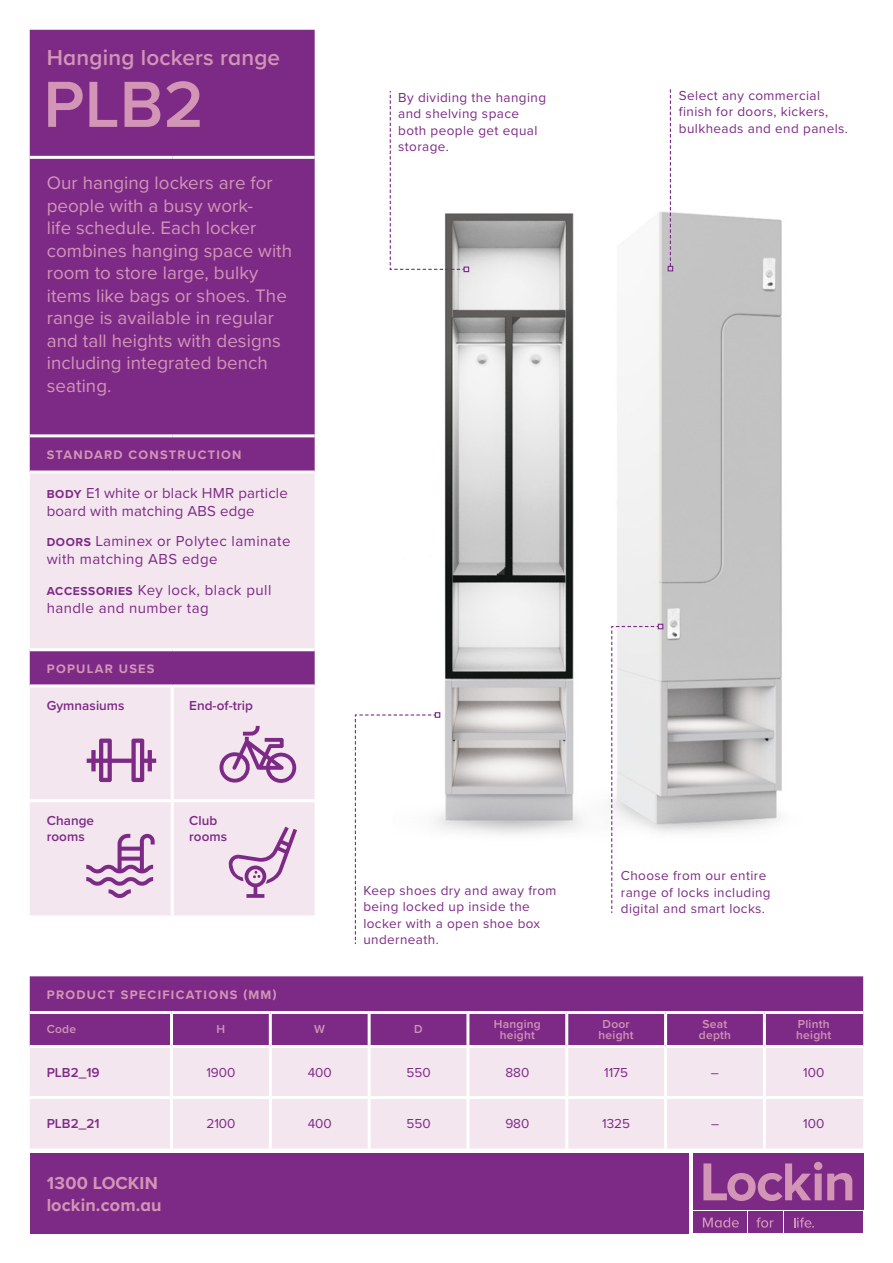
<style>
.page{position:relative;width:893px;height:1263px;background:#fff}
.page>*{position:absolute;margin:0;border:0;box-sizing:border-box;transform-origin:0 0}
.t1{font:600 67.5px "Proxima Nova";color:#d395b6}
.t2{font:600 22.5px "Proxima Nova";letter-spacing:.01em;color:#d395b6}
.t3{font:18.75px/22.5px "Proxima Nova";letter-spacing:.005em;color:#d395b6}
.t4{font:700 18px/22.5px "Proxima Nova";letter-spacing:.01em;color:#d395b6}
.t5{font:15px/18px "Proxima Nova";letter-spacing:.03em;color:#7d2a86}
.t6{font:15px/18px "Proxima Nova";letter-spacing:.01em;color:#7d2a86}
.t7{font:13.5px/16.5px "Proxima Nova";letter-spacing:.03em;color:#7d2a86}
.t8{font:600 13.5px/15.5px "Proxima Nova";letter-spacing:.005em;color:#7d2a86}
.t9{font:700 12.75px "Proxima Nova";letter-spacing:.1em;color:#d395b6}
.t10{font:600 12px/11.7px "Proxima Nova";letter-spacing:.02em;color:#d395b6;text-align:center}
.s1{font-weight:700;font-size:12px}
</style>
<div class="page">
<img style="left:440px;top:211px;width:342px;height:623px">
<div style="left:30px;top:30px;width:285px;height:440px;background:#7d2a86"></div>
<svg style="left:30px;top:473px;width:285px;height:442px;background:#e9d5e5"></svg>
<hr style="left:30px;top:156px;width:142px;height:3px;background:#fff">
<hr style="left:172px;top:156px;width:143px;height:3px;background:#fff">
<hr style="left:30px;top:434px;width:142px;height:3px;background:#fff">
<hr style="left:172px;top:434px;width:143px;height:3px;background:#fff">
<hr style="left:30px;top:648px;width:142px;height:3px;background:#fff">
<hr style="left:172px;top:648px;width:143px;height:3px;background:#fff">
<hr style="left:30px;top:684px;width:142px;height:3px;background:#fff">
<hr style="left:172px;top:684px;width:143px;height:3px;background:#fff">
<hr style="left:171px;top:687px;width:3px;height:112px;background:#fff">
<hr style="left:30px;top:799px;width:142px;height:3px;background:#fff">
<hr style="left:172px;top:799px;width:143px;height:3px;background:#fff">
<hr style="left:171px;top:802px;width:3px;height:113px;background:#fff">
<div style="left:30px;top:1153px;width:658px;height:80px;background:#7d2a86"></div>
<div style="left:693px;top:1153px;width:170px;height:56px;background:#7d2a86"></div>
<div style="left:693px;top:1212px;width:53px;height:21px;background:#7d2a86"></div>
<div style="left:748px;top:1212px;width:35px;height:21px;background:#7d2a86"></div>
<div style="left:785px;top:1212px;width:78px;height:21px;background:#7d2a86"></div>
<svg style="left:703px;top:1162px;width:149px;height:39px"></svg>
<svg style="left:794px;top:1217px;width:20px;height:11px"></svg>
<svg style="left:756px;top:1217px;width:17px;height:11px"></svg>
<svg style="left:703px;top:1217px;width:36px;height:10px"></svg>
<svg style="left:87px;top:738px;width:69px;height:44px;background:#c69ec6"></svg>
<svg style="left:219px;top:726px;width:77px;height:57px;background:#cfacce"></svg>
<svg style="left:86px;top:834px;width:69px;height:64px;background:#d3b2d2"></svg>
<svg style="left:227px;top:827px;width:70px;height:71px;background:#dcc0da"></svg>
<svg style="left:389px;top:90px;width:80px;height:182px"></svg>
<svg style="left:354px;top:712px;width:86px;height:233px"></svg>
<svg style="left:611px;top:624px;width:52px;height:289px"></svg>
<div style="left:30px;top:976px;width:833px;height:69px;background:#7d2a86"></div>
<div style="left:173px;top:1014px;width:690px;height:31px;background:#7d2a86"></div>
<div style="left:30px;top:1048px;width:833px;height:100px;background:#f4e6ef"></div>
<hr style="left:30px;top:1011px;width:141px;height:3px;background:#fff">
<hr style="left:171px;top:1011px;width:99px;height:3px;background:#fff">
<hr style="left:170px;top:1014px;width:3px;height:31px;background:#fff">
<hr style="left:270px;top:1011px;width:99px;height:3px;background:#fff">
<hr style="left:269px;top:1014px;width:3px;height:31px;background:#fff">
<hr style="left:369px;top:1011px;width:99px;height:3px;background:#fff">
<hr style="left:368px;top:1014px;width:3px;height:31px;background:#fff">
<hr style="left:468px;top:1011px;width:99px;height:3px;background:#fff">
<hr style="left:466px;top:1014px;width:3px;height:31px;background:#fff">
<hr style="left:567px;top:1011px;width:99px;height:3px;background:#fff">
<hr style="left:565px;top:1014px;width:3px;height:31px;background:#fff">
<hr style="left:666px;top:1011px;width:98px;height:3px;background:#fff">
<hr style="left:664px;top:1014px;width:3px;height:31px;background:#fff">
<hr style="left:764px;top:1011px;width:99px;height:3px;background:#fff">
<hr style="left:763px;top:1014px;width:3px;height:31px;background:#fff">
<hr style="left:170px;top:1048px;width:3px;height:48px;background:#fff">
<hr style="left:269px;top:1048px;width:3px;height:48px;background:#fff">
<hr style="left:368px;top:1048px;width:3px;height:48px;background:#fff">
<hr style="left:466px;top:1048px;width:3px;height:48px;background:#fff">
<hr style="left:565px;top:1048px;width:3px;height:48px;background:#fff">
<hr style="left:664px;top:1048px;width:3px;height:48px;background:#fff">
<hr style="left:763px;top:1048px;width:3px;height:48px;background:#fff">
<hr style="left:30px;top:1096px;width:141px;height:3px;background:#fff">
<hr style="left:171px;top:1096px;width:99px;height:3px;background:#fff">
<hr style="left:170px;top:1099px;width:3px;height:49px;background:#fff">
<hr style="left:270px;top:1096px;width:99px;height:3px;background:#fff">
<hr style="left:269px;top:1099px;width:3px;height:49px;background:#fff">
<hr style="left:369px;top:1096px;width:99px;height:3px;background:#fff">
<hr style="left:368px;top:1099px;width:3px;height:49px;background:#fff">
<hr style="left:468px;top:1096px;width:99px;height:3px;background:#fff">
<hr style="left:466px;top:1099px;width:3px;height:49px;background:#fff">
<hr style="left:567px;top:1096px;width:99px;height:3px;background:#fff">
<hr style="left:565px;top:1099px;width:3px;height:49px;background:#fff">
<hr style="left:666px;top:1096px;width:98px;height:3px;background:#fff">
<hr style="left:664px;top:1099px;width:3px;height:49px;background:#fff">
<hr style="left:764px;top:1096px;width:99px;height:3px;background:#fff">
<hr style="left:763px;top:1099px;width:3px;height:49px;background:#fff">
<svg style="left:668px;top:89px;width:5px;height:182px"></svg>
<h2 class="t2" style="left:47px;top:40px;width:235px">Hanging lockers range</h2>
<h1 class="t1" style="left:43px;top:54px;width:162px">PLB2</h1>
<p class="t3" style="left:47px;top:171px;width:247px">Our hanging lockers are for people with a busy work-<br>life schedule. Each locker combines hanging space with room to store large, bulky items like bags or shoes. The range is available in regular and tall heights with designs including integrated bench seating.</p>
<p class="t9" style="left:47px;top:445px;width:196px">STANDARD CONSTRUCTION</p>
<p class="t6" style="left:47px;top:483px;width:243px"><span class="s1">BODY</span> E1 white or black HMR particle board with matching ABS edge</p>
<p class="t5" style="left:47px;top:532px;width:245px"><span class="s1">DOORS</span> Laminex or Polytec laminate with matching ABS edge</p>
<p class="t5" style="left:47px;top:580px;width:226px"><span class="s1">ACCESSORIES</span> Key lock, black pull handle and number tag</p>
<p class="t9" style="left:47px;top:659px;width:109px">POPULAR USES</p>
<p class="t8" style="left:47px;top:698px;width:79px">Gymnasiums</p>
<p class="t8" style="left:189px;top:698px;width:65px">End-of-trip</p>
<p class="t8" style="left:47px;top:813px;width:49px">Change rooms</p>
<p class="t8" style="left:189px;top:813px;width:39px">Club rooms</p>
<p class="t7" style="left:398px;top:88px;width:149px">By dividing the hanging and shelving space both people get equal storage.</p>
<p class="t7" style="left:679px;top:87px;width:170px">Select any commercial finish for doors, kickers, bulkheads and end panels.</p>
<p class="t7" style="left:363px;top:881px;width:195px">Keep shoes dry and away from being locked up inside the locker with a open shoe box underneath.</p>
<p class="t7" style="left:621px;top:867px;width:151px">Choose from our entire range of locks including digital and smart locks.</p>
<p class="t9" style="left:47px;top:986px;width:231px">PRODUCT SPECIFICATIONS (MM)</p>
<p class="t10" style="left:47px;top:1023px;width:31px">Code</p>
<p class="t10" style="left:217px;top:1023px;width:10px">H</p>
<p class="t10" style="left:314px;top:1023px;width:12px">W</p>
<p class="t10" style="left:414px;top:1023px;width:10px">D</p>
<p class="t10" style="left:494px;top:1017px;width:48px">Hanging height</p>
<p class="t10" style="left:599px;top:1017px;width:37px">Door height</p>
<p class="t10" style="left:699px;top:1017px;width:34px">Seat depth</p>
<p class="t10" style="left:796px;top:1017px;width:37px;text-align:left">Plinth height</p>
<p class="t8" style="left:47px;top:1065px;width:54px">PLB2_19</p>
<p class="t7" style="left:206px;top:1064px;width:31px">1900</p>
<p class="t7" style="left:308px;top:1064px;width:26px">400</p>
<p class="t7" style="left:406px;top:1064px;width:26px">550</p>
<p class="t7" style="left:505px;top:1064px;width:25px">880</p>
<p class="t7" style="left:604px;top:1064px;width:26px">1175</p>
<p class="t7" style="left:711px;top:1064px;width:10px">–</p>
<p class="t7" style="left:803px;top:1064px;width:23px">100</p>
<p class="t8" style="left:47px;top:1116px;width:54px">PLB2_21</p>
<p class="t7" style="left:206px;top:1115px;width:31px">2100</p>
<p class="t7" style="left:308px;top:1115px;width:26px">400</p>
<p class="t7" style="left:406px;top:1115px;width:26px">550</p>
<p class="t7" style="left:505px;top:1115px;width:26px">980</p>
<p class="t7" style="left:602px;top:1115px;width:29px">1325</p>
<p class="t7" style="left:711px;top:1115px;width:10px">–</p>
<p class="t7" style="left:803px;top:1115px;width:23px">100</p>
<h3 class="t4" style="left:47px;top:1171px;width:116px">1300 LOCKIN lockin.com.au</h3>
</div>
